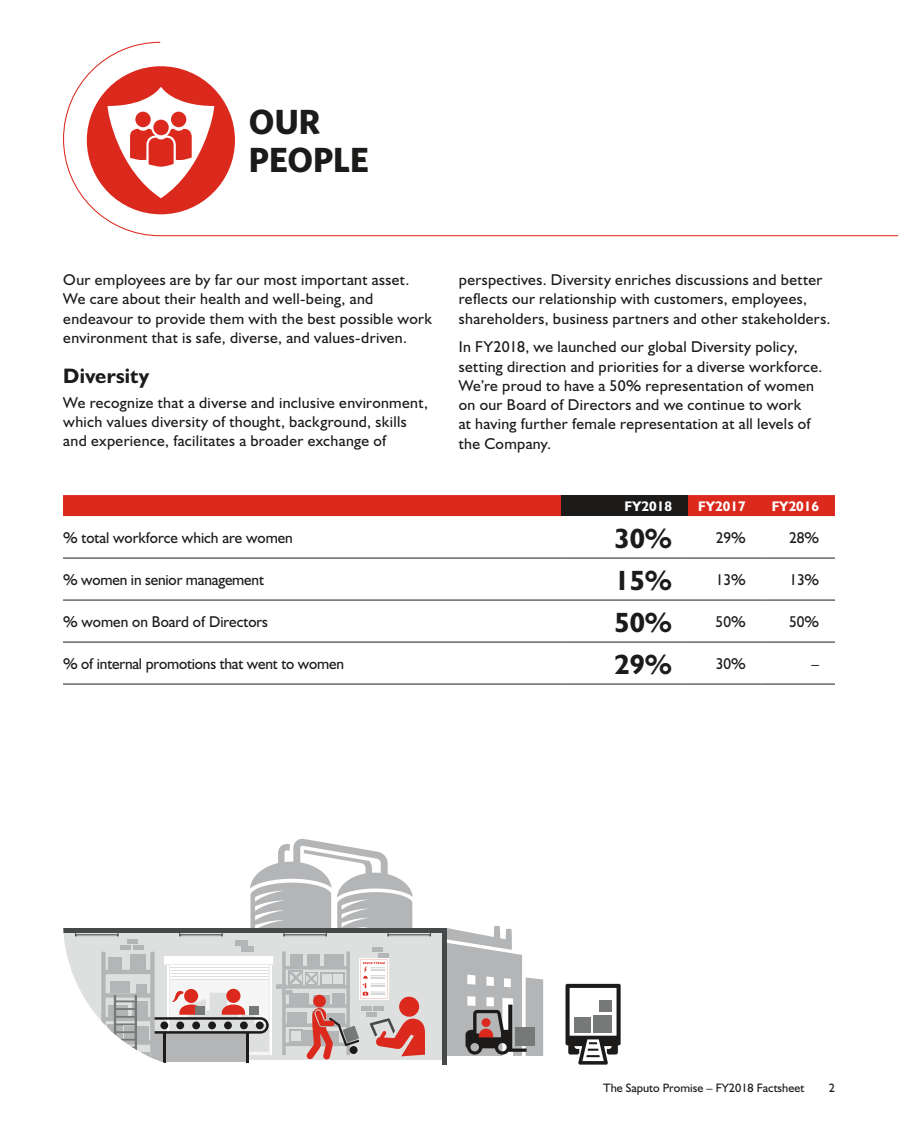
<style>
.page{position:relative;width:898px;height:1134px;background:#fff}
.page>*{position:absolute;margin:0;border:0;box-sizing:border-box;transform-origin:0 0}
.t1{font:700 35px/38.5px "Whitney";color:#1c1b1a}
.t2{font:700 28px "Humanist 521 BT";color:#1c1b1a}
.t3{font:700 21px "Humanist 521 BT";letter-spacing:.01em;color:#1c1b1a}
.t4{font:15.75px/19.2px "Humanist 521 BT";letter-spacing:.02em;color:#1c1b1a}
.t5{font:15.75px "Humanist 521 BT";letter-spacing:-.01em;color:#1c1b1a}
.t6{font:15.75px "Humanist 521 BT";color:#1c1b1a}
.t7{font:700 14px "Humanist 521 BT";color:#fff}
.t8{font:12.25px "Humanist 521 BT";color:#1c1b1a}
</style>
<div class="page">
<div style="left:63px;top:495px;width:772px;height:21px;background:#db2a1d"></div>
<div style="left:562px;top:495px;width:126px;height:21px;background:#1c1b1a"></div>
<hr style="left:63px;top:558px;width:499px;height:1px;background:#1c1b1a">
<hr style="left:562px;top:558px;width:126px;height:1px;background:#1c1b1a">
<hr style="left:688px;top:558px;width:73px;height:1px;background:#1c1b1a">
<hr style="left:761px;top:558px;width:74px;height:1px;background:#1c1b1a">
<hr style="left:63px;top:642px;width:499px;height:1px;background:#1c1b1a">
<hr style="left:562px;top:642px;width:126px;height:1px;background:#1c1b1a">
<hr style="left:688px;top:642px;width:73px;height:1px;background:#1c1b1a">
<hr style="left:761px;top:642px;width:74px;height:1px;background:#1c1b1a">
<hr style="left:63px;top:684px;width:499px;height:1px;background:#1c1b1a">
<hr style="left:562px;top:684px;width:126px;height:1px;background:#1c1b1a">
<hr style="left:688px;top:684px;width:73px;height:1px;background:#1c1b1a">
<hr style="left:761px;top:684px;width:74px;height:1px;background:#1c1b1a">
<hr style="left:63px;top:600px;width:499px;height:1px;background:#1c1b1a">
<hr style="left:562px;top:600px;width:126px;height:1px;background:#1c1b1a">
<hr style="left:688px;top:600px;width:73px;height:1px;background:#1c1b1a">
<hr style="left:761px;top:600px;width:74px;height:1px;background:#1c1b1a">
<svg style="left:63px;top:41px;width:835px;height:196px"></svg>
<svg style="left:250px;top:839px;width:293px;height:217px"></svg>
<svg style="left:63px;top:932px;width:379px;height:127px;fill:#dedfdf"></svg>
<div style="left:133px;top:945px;width:10px;height:5px;background:#b4b5b7"></div>
<hr style="left:127px;top:940px;width:11px;height:4px;background:#b4b5b7">
<div style="left:120px;top:945px;width:11px;height:5px;background:#b4b5b7"></div>
<div style="left:372px;top:947px;width:11px;height:5px;background:#b4b5b7"></div>
<div style="left:236px;top:940px;width:12px;height:6px;background:#b4b5b7"></div>
<div style="left:242px;top:947px;width:12px;height:5px;background:#b4b5b7"></div>
<hr style="left:63px;top:928px;width:383px;height:4px;background:#474849">
<svg style="left:283px;top:932px;width:44px;height:5px"></svg>
<svg style="left:387px;top:932px;width:44px;height:5px"></svg>
<svg style="left:75px;top:932px;width:44px;height:5px"></svg>
<svg style="left:179px;top:932px;width:44px;height:5px"></svg>
<svg style="left:565px;top:984px;width:55px;height:81px"></svg>
<hr style="left:442px;top:928px;width:4px;height:136px;background:#474849">
<div style="left:515px;top:1028px;width:20px;height:18px;background:#777878"></div>
<svg style="left:465px;top:1005px;width:61px;height:50px;background:#847b7b"></svg>
<svg style="left:101px;top:951px;width:324px;height:112px"></svg>
<h1 class="t1" style="left:249px;top:101px;width:122px">OUR<br>PEOPLE</h1>
<p class="t4" style="left:63px;top:270px;width:370px">Our employees are by far our most important asset.<br>We care about their health and well-being, and endeavour to provide them with the best possible work environment that is safe, diverse, and values-driven.</p>
<h3 class="t3" style="left:63px;top:363px;width:88px">Diversity</h3>
<p class="t4" style="left:63px;top:392px;width:366px">We recognize that a diverse and inclusive environment, which values diversity of thought, background, skills and experience, facilitates a broader exchange of</p>
<p class="t4" style="left:459px;top:270px;width:373px">perspectives. Diversity enriches discussions and better reflects our relationship with customers, employees, shareholders, business partners and other stakeholders.</p>
<p class="t4" style="left:459px;top:337px;width:365px">In FY2018, we launched our global Diversity policy, setting direction and priorities for a diverse workforce.<br>We’re proud to have a 50% representation of women on our Board of Directors and we continue to work<br>at having further female representation at all levels of the Company.</p>
<p class="t7" style="left:624px;top:497px;width:49px">FY2018</p>
<p class="t7" style="left:698px;top:497px;width:49px">FY2017</p>
<p class="t7" style="left:771px;top:497px;width:49px">FY2016</p>
<p class="t6" style="left:63px;top:528px;width:231px">% total workforce which are women</p>
<h2 class="t2" style="left:614px;top:521px;width:59px">30%</h2>
<p class="t4" style="left:716px;top:528px;width:31px">29%</p>
<p class="t4" style="left:789px;top:528px;width:32px">28%</p>
<p class="t5" style="left:63px;top:570px;width:202px">% women in senior management</p>
<h2 class="t2" style="left:614px;top:563px;width:59px">15%</h2>
<p class="t4" style="left:716px;top:570px;width:31px">13%</p>
<p class="t4" style="left:789px;top:570px;width:31px">13%</p>
<p class="t6" style="left:63px;top:612px;width:206px">% women on Board of Directors</p>
<h2 class="t2" style="left:614px;top:605px;width:59px">50%</h2>
<p class="t4" style="left:715px;top:612px;width:32px">50%</p>
<p class="t4" style="left:789px;top:612px;width:32px">50%</p>
<p class="t5" style="left:63px;top:654px;width:283px">% of internal promotions that went to women</p>
<h2 class="t2" style="left:614px;top:647px;width:59px">29%</h2>
<p class="t4" style="left:716px;top:654px;width:31px">30%</p>
<p class="t4" style="left:811px;top:654px;width:9px">–</p>
<p class="t8" style="left:603px;top:1080px;width:203px">The Saputo Promise – FY2018 Factsheet</p>
<p class="t8" style="left:829px;top:1080px;width:8px">2</p>
</div>
